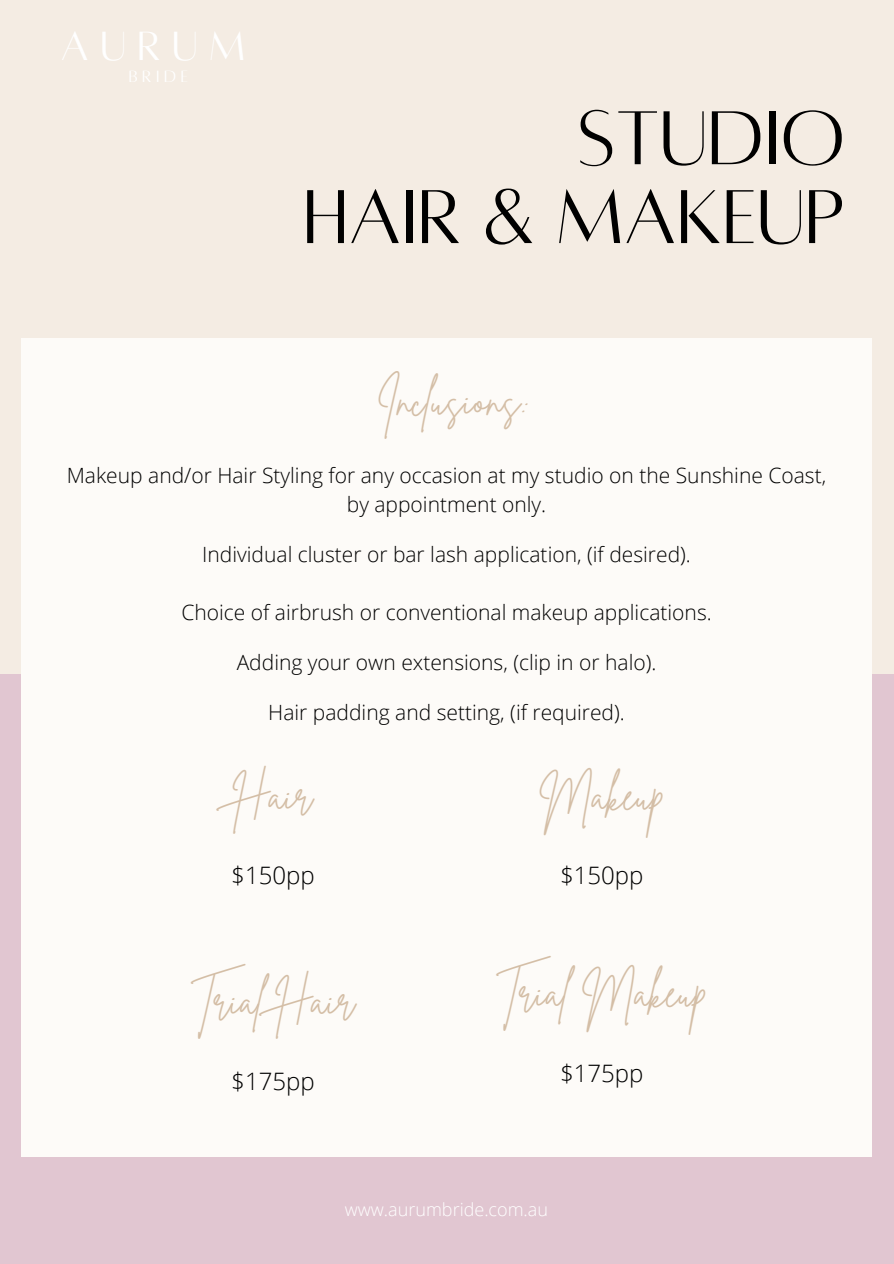
<style>
.page{position:relative;width:894px;height:1264px;background:#fff}
.page>*{position:absolute;margin:0;border:0;box-sizing:border-box;transform-origin:0 0}
.t1{font:84px "Alta regular";color:#000}
.t2{font:45px "Alta regular";letter-spacing:.25em;color:#fff}
.t3{font:42px "Brittany Signature";color:#d4bea6}
.t4{font:300 24px "Open Sans";color:#000}
.t5{font:300 21px/29.2px "Open Sans";color:#000;text-align:center}
.t6{font:300 18px "Open Sans";color:#fff}
.t7{font:18px "Alta regular";letter-spacing:.25em;color:#fff}
</style>
<div class="page">
<div style="left:0;top:0;width:893px;height:1263px;background:#f4ece3"></div>
<div style="left:0;top:674px;width:893px;height:589px;background:#e1c6d1"></div>
<div style="left:21px;top:338px;width:850px;height:819px;background:#fdfbf8"></div>
<p class="t2" style="left:60px;top:24px;width:186px">AURUM</p>
<p class="t7" style="left:129px;top:67px;width:61px">BRIDE</p>
<p class="t1" style="left:578px;top:97px;width:269px">STUDIO</p>
<p class="t1" style="left:303px;top:176px;width:543px">HAIR &amp; MAKEUP</p>
<p class="t3" style="left:376px;top:373px;width:154px">Inclusions:</p>
<p class="t5" style="left:67px;top:460px;width:760px">Makeup and/or Hair Styling for any occasion at my studio on the Sunshine Coast, by appointment only.</p>
<p class="t5" style="left:202px;top:539px;width:490px">Individual cluster or bar lash application, (if desired).</p>
<p class="t5" style="left:181px;top:597px;width:531px">Choice of airbrush or conventional makeup applications.</p>
<p class="t5" style="left:237px;top:647px;width:421px">Adding your own extensions, (clip in or halo).</p>
<p class="t5" style="left:268px;top:696px;width:358px">Hair padding and setting, (if required).</p>
<p class="t3" style="left:233px;top:768px;width:80px">Hair</p>
<p class="t4" style="left:231px;top:858px;width:85px">$150pp</p>
<p class="t3" style="left:191px;top:973px;width:165px">Trial Hair</p>
<p class="t4" style="left:231px;top:1063px;width:85px">$175pp</p>
<p class="t3" style="left:539px;top:768px;width:127px">Makeup</p>
<p class="t4" style="left:560px;top:858px;width:85px">$150pp</p>
<p class="t3" style="left:496px;top:965px;width:212px">Trial Makeup</p>
<p class="t4" style="left:560px;top:1055px;width:85px">$175pp</p>
<p class="t6" style="left:345px;top:1196px;width:205px">www.aurumbride.com.au</p>
</div>
